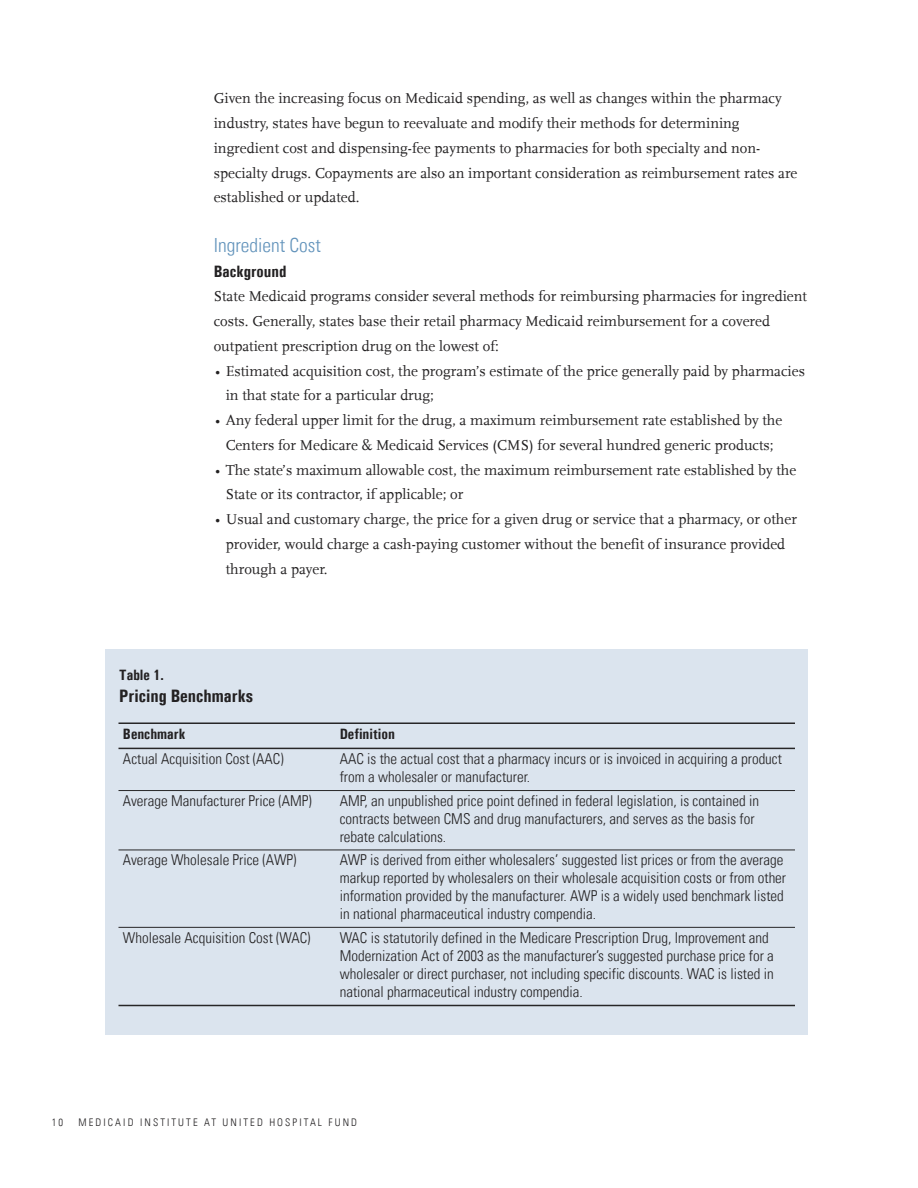
<style>
.page{position:relative;width:918px;height:1188px;background:#fff}
.page>*{position:absolute;margin:0;border:0;box-sizing:border-box;transform-origin:0 0}
.t1{font:300 condensed 19.5px "Univers LT";color:#6293bb}
.t2{font:700 18px "Univers Condensed";color:#232122}
.t3{font:700 16.5px "Univers Condensed";color:#232122}
.t4{font:15px/24.8px "Scala";color:#232122}
.t5{font:300 condensed 15px/18px "Univers LT";color:#232122}
.t6{font:700 15px "Univers Condensed";color:#232122}
.t7{font:300 condensed 10.5px "Univers LT";letter-spacing:.2em;color:#232122}
</style>
<div class="page">
<div style="left:106px;top:649px;width:702px;height:386px;background:#dbe4ee"></div>
<hr style="left:118px;top:722px;width:677px;height:2px;background:#272627">
<hr style="left:118px;top:748px;width:677px;height:1px;background:#272627">
<svg style="left:118px;top:790px;width:677px;height:1px"></svg>
<svg style="left:118px;top:850px;width:677px;height:1px"></svg>
<svg style="left:118px;top:927px;width:677px;height:1px"></svg>
<hr style="left:118px;top:1005px;width:677px;height:1px;background:#272627">
<p class="t4" style="left:214px;top:86px;width:585px">Given the increasing focus on Medicaid spending, as well as changes within the pharmacy industry, states have begun to reevaluate and modify their methods for determining ingredient cost and dispensing-fee payments to pharmacies for both specialty and non&shy;specialty drugs. Copayments are also an important consideration as reimbursement rates are established or updated.</p>
<h1 class="t1" style="left:214px;top:233px;width:109px">Ingredient Cost</h1>
<p class="t3" style="left:214px;top:261px;width:74px">Background</p>
<p class="t4" style="left:214px;top:284px;width:595px">State Medicaid programs consider several methods for reimbursing pharmacies for ingredient costs. Generally, states base their retail pharmacy Medicaid reimbursement for a covered outpatient prescription drug on the lowest of:</p>
<p class="t4" style="left:226px;top:358px;width:581px;text-indent:-10px">• Estimated acquisition cost, the program’s estimate of the price generally paid by pharmacies in that state for a particular drug;</p>
<p class="t4" style="left:215px;top:408px;width:569px;text-align:center">• Any federal upper limit for the drug, a maximum reimbursement rate established by the<br>Centers for Medicare &amp; Medicaid Services (CMS) for several hundred generic products;</p>
<p class="t4" style="left:226px;top:457px;width:572px;text-indent:-10px">• The state’s maximum allowable cost, the maximum reimbursement rate established by the<br>State or its contractor, if applicable; or</p>
<p class="t4" style="left:226px;top:507px;width:573px;text-indent:-10px">• Usual and customary charge, the price for a given drug or service that a pharmacy, or other provider, would charge a cash-paying customer without the benefit of insurance provided through a payer.</p>
<p class="t6" style="left:119px;top:666px;width:46px">Table 1.</p>
<p class="t2" style="left:119px;top:684px;width:135px">Pricing Benchmarks</p>
<p class="t6" style="left:123px;top:725px;width:64px">Benchmark</p>
<p class="t6" style="left:340px;top:725px;width:57px">Definition</p>
<p class="t5" style="left:123px;top:750px;width:162px">Actual Acquisition Cost (AAC)</p>
<p class="t5" style="left:340px;top:750px;width:444px">AAC is the actual cost that a pharmacy incurs or is invoiced in acquiring a product from a wholesaler or manufacturer.</p>
<p class="t5" style="left:123px;top:792px;width:190px">Average Manufacturer Price (AMP)</p>
<p class="t5" style="left:340px;top:792px;width:421px">AMP, an unpublished price point defined in federal legislation, is contained in contracts between CMS and drug manufacturers, and serves as the basis for rebate calculations.</p>
<p class="t5" style="left:123px;top:851px;width:175px">Average Wholesale Price (AWP)</p>
<p class="t5" style="left:340px;top:851px;width:448px">AWP is derived from either wholesalers’ suggested list prices or from the average markup reported by wholesalers on their wholesale acquisition costs or from other information provided by the manufacturer. AWP is a widely used benchmark listed in national pharmaceutical industry compendia.</p>
<p class="t5" style="left:123px;top:928px;width:189px">Wholesale Acquisition Cost (WAC)</p>
<p class="t5" style="left:340px;top:928px;width:436px">WAC is statutorily defined in the Medicare Prescription Drug, Improvement and Modernization Act of 2003 as the manufacturer’s suggested purchase price for a wholesaler or direct purchaser, not including specific discounts. WAC is listed in national pharmaceutical industry compendia.</p>
<p class="t7" style="left:52px;top:1116px;width:13px">10</p>
<p class="t7" style="left:79px;top:1116px;width:280px">MEDICAID INSTITUTE AT UNITED HOSPITAL FUND</p>
</div>
